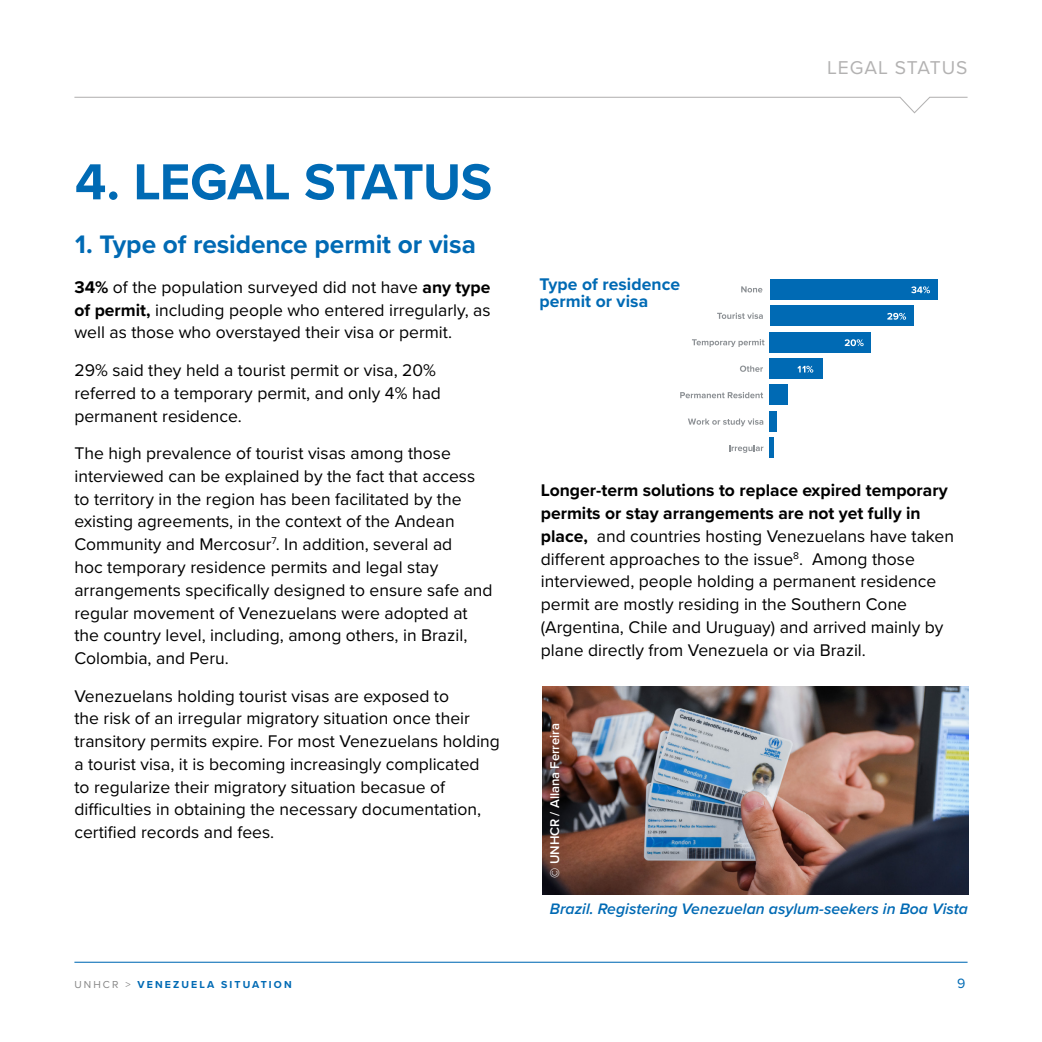
<style>
.page{position:relative;width:1042px;height:1042px;background:#fff}
.page>*{position:absolute;margin:0;border:0;box-sizing:border-box;transform-origin:0 0}
.t1{font:700 52.5px "Proxima Nova";letter-spacing:-.01em;color:#006ab4}
.t2{font:700 26.25px "Proxima Nova";letter-spacing:-.005em;color:#006ab4}
.t3{font:19.25px "Proxima Nova";letter-spacing:.05em;color:#b3b2b2}
.t4{font:17.5px/22.8px "Proxima Nova";color:#000}
.t5{font:700 17.5px/17.5px "Proxima Nova";letter-spacing:.005em;color:#006ab4}
.t6{font:italic 600 15.75px "Proxima Nova";color:#006ab4}
.t7{font:14px "Proxima Nova";color:#006ab4}
.t8{font:600 13.12px "Proxima Nova";letter-spacing:-.005em;color:#fff}
.t9{font:700 10.5px "Proxima Nova";letter-spacing:.2em;color:#006ab4}
.s1{font-weight:700}
.s2{font-weight:400;color:#878787}
</style>
<div class="page">
<img style="left:542px;top:686px;width:426px;height:208px">
<svg style="left:741px;top:286px;width:21px;height:6px"></svg>
<svg style="left:717px;top:313px;width:46px;height:6px"></svg>
<svg style="left:692px;top:339px;width:72px;height:8px"></svg>
<svg style="left:740px;top:365px;width:23px;height:7px"></svg>
<svg style="left:680px;top:392px;width:83px;height:6px"></svg>
<svg style="left:688px;top:418px;width:75px;height:8px"></svg>
<svg style="left:729px;top:445px;width:34px;height:8px"></svg>
<div style="left:770px;top:279px;width:167px;height:20px;background:#006ab4"></div>
<div style="left:770px;top:305px;width:143px;height:21px;background:#006ab4"></div>
<div style="left:770px;top:332px;width:101px;height:20px;background:#006ab4"></div>
<div style="left:770px;top:358px;width:53px;height:21px;background:#006ab4"></div>
<div style="left:770px;top:385px;width:18px;height:20px;background:#006ab4"></div>
<div style="left:770px;top:411px;width:7px;height:21px;background:#006ab4"></div>
<hr style="left:770px;top:437px;width:4px;height:21px;background:#006ab4">
<svg style="left:911px;top:286px;width:19px;height:7px"></svg>
<svg style="left:887px;top:313px;width:19px;height:7px"></svg>
<svg style="left:844px;top:339px;width:19px;height:7px"></svg>
<svg style="left:797px;top:366px;width:16px;height:6px"></svg>
<hr style="left:74px;top:961px;width:893px;height:2px;background:#006ab4">
<svg style="left:74px;top:96px;width:894px;height:18px"></svg>
<h1 class="t1" style="left:75px;top:143px;width:419px">4. LEGAL STATUS</h1>
<h2 class="t2" style="left:75px;top:225px;width:402px">1. Type of residence permit or visa</h2>
<p class="t4" style="left:74px;top:275px;width:418px;text-align:justify"><span class="s1">34%</span> of the population surveyed did not have <span class="s1">any type of permit,</span> including people who entered irregularly, as well as those who overstayed their visa or permit.</p>
<p class="t4" style="left:74px;top:358px;width:368px">29% said they held a tourist permit or visa, 20% referred to a temporary permit, and only 4% had permanent residence.</p>
<p class="t4" style="left:74px;top:441px;width:420px">The high prevalence of tourist visas among those interviewed can be explained by the fact that access to territory in the region has been facilitated by the existing agreements, in the context of the Andean Community and Mercosur<sup>7</sup>. In addition, several ad<br>hoc temporary residence permits and legal stay arrangements specifically designed to ensure safe and regular movement of Venezuelans were adopted at the country level, including, among others, in Brazil, Colombia, and Peru.</p>
<p class="t4" style="left:74px;top:684px;width:427px">Venezuelans holding tourist visas are exposed to<br>the risk of an irregular migratory situation once their transitory permits expire. For most Venezuelans holding a tourist visa, it is becoming increasingly complicated<br>to regularize their migratory situation becasue of difficulties in obtaining the necessary documentation, certified records and fees.</p>
<p class="t5" style="left:539px;top:275px;width:142px">Type of residence permit or visa</p>
<p class="t3" style="left:827px;top:54px;width:142px">LEGAL STATUS</p>
<p class="t4" style="left:541px;top:478px;width:415px"><span class="s1">Longer-term solutions to replace expired temporary permits or stay arrangements are not yet fully in place,</span> and countries hosting Venezuelans have taken different approaches to the issue<sup>8</sup>. Among those interviewed, people holding a permanent residence permit are mostly residing in the Southern Cone (Argentina, Chile and Uruguay) and arrived mainly by plane directly from Venezuela or via Brazil.</p>
<p class="t8" style="left:545px;top:877px;width:156px;rotate:-90deg">© UNHCR / Allana Ferreira</p>
<p class="t6" style="left:550px;top:897px;width:420px">Brazil. Registering Venezuelan asylum-seekers in Boa Vista</p>
<p class="t9" style="left:74px;top:976px;width:219px"><span class="s2">UNHCR &gt;</span> VENEZUELA SITUATION</p>
<p class="t7" style="left:957px;top:972px;width:10px">9</p>
</div>
